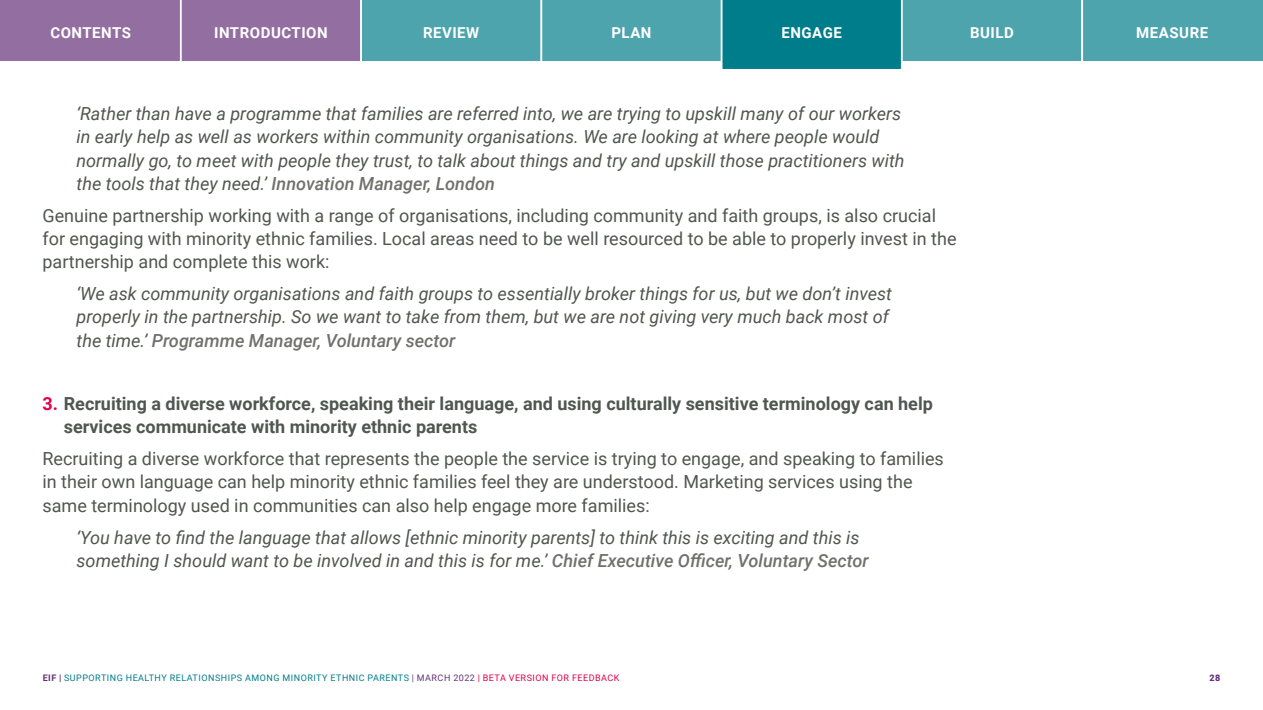
<style>
.page{position:relative;width:1263px;height:710px;background:#fff}
.page>*{position:absolute;margin:0;border:0;box-sizing:border-box;transform-origin:0 0}
.t1{font:italic 18px/23.2px "Roboto";color:#4f5750}
.t2{font:18px/23.2px "Roboto";color:#4f5750}
.t3{font:700 18px/23.2px "Roboto";color:#4f5750}
.t4{font:700 15px "Roboto";letter-spacing:.035em;color:#fff}
.t5{font:9px "Roboto";letter-spacing:.055em;color:#007d8a}
.t6{font:900 9px "Roboto";color:#653279}
.s1{font-weight:500;color:#6f716a}
.s2{color:#e0004d}
.s3{font-weight:700;color:#653279}
.s4{font-weight:900;color:#653279}
.s5{color:#653279}
.s6{color:#e1004d}
</style>
<div class="page">
<svg style="left:0;top:0;width:1263px;height:69px;background:#669aad"></svg>
<p class="t4" style="left:50px;top:22px;width:82px">CONTENTS</p>
<p class="t4" style="left:214px;top:22px;width:115px">INTRODUCTION</p>
<p class="t4" style="left:423px;top:22px;width:58px">REVIEW</p>
<p class="t4" style="left:611px;top:22px;width:42px">PLAN</p>
<p class="t4" style="left:781px;top:22px;width:62px">ENGAGE</p>
<p class="t4" style="left:970px;top:22px;width:45px">BUILD</p>
<p class="t4" style="left:1136px;top:22px;width:73px">MEASURE</p>
<p class="t1" style="left:77px;top:101px;width:829px">‘Rather than have a programme that families are referred into, we are trying to upskill many of our workers in early help as well as workers within community organisations. We are looking at where people would normally go, to meet with people they trust, to talk about things and try and upskill those practitioners with the tools that they need.’ <span class="s1">Innovation Manager, London</span></p>
<p class="t2" style="left:43px;top:203px;width:915px">Genuine partnership working with a range of organisations, including community and faith groups, is also crucial for engaging with minority ethnic families. Local areas need to be well resourced to be able to properly invest in the partnership and complete this work:</p>
<p class="t1" style="left:77px;top:281px;width:817px">‘We ask community organisations and faith groups to essentially broker things for us, but we don’t invest properly in the partnership. So we want to take from them, but we are not giving very much back most of the time.’ <span class="s1">Programme Manager, Voluntary sector</span></p>
<p class="t3" style="left:64px;top:391px;width:871px;text-indent:-21px"><span class="s2">3.</span> Recruiting a diverse workforce, speaking their language, and using culturally sensitive terminology can help services communicate with minority ethnic parents</p>
<p class="t2" style="left:43px;top:446px;width:903px">Recruiting a diverse workforce that represents the people the service is trying to engage, and speaking to families in their own language can help minority ethnic families feel they are understood. Marketing services using the same terminology used in communities can also help engage more families:</p>
<p class="t1" style="left:77px;top:524px;width:794px">‘You have to find the language that allows [ethnic minority parents] to think this is exciting and this is something I should want to be involved in and this is for me.’ <span class="s1">Chief Executive Officer, Voluntary Sector</span></p>
<p class="t5" style="left:43px;top:671px;width:578px"><span class="s3">EIF</span> <span class="s4">|</span> SUPPORTING HEALTHY RELATIONSHIPS AMONG MINORITY ETHNIC PARENTS <span class="s5">| MARCH 2022</span> <span class="s6">| BETA VERSION FOR FEEDBACK</span></p>
<p class="t6" style="left:1209px;top:671px;width:12px">28</p>
</div>
